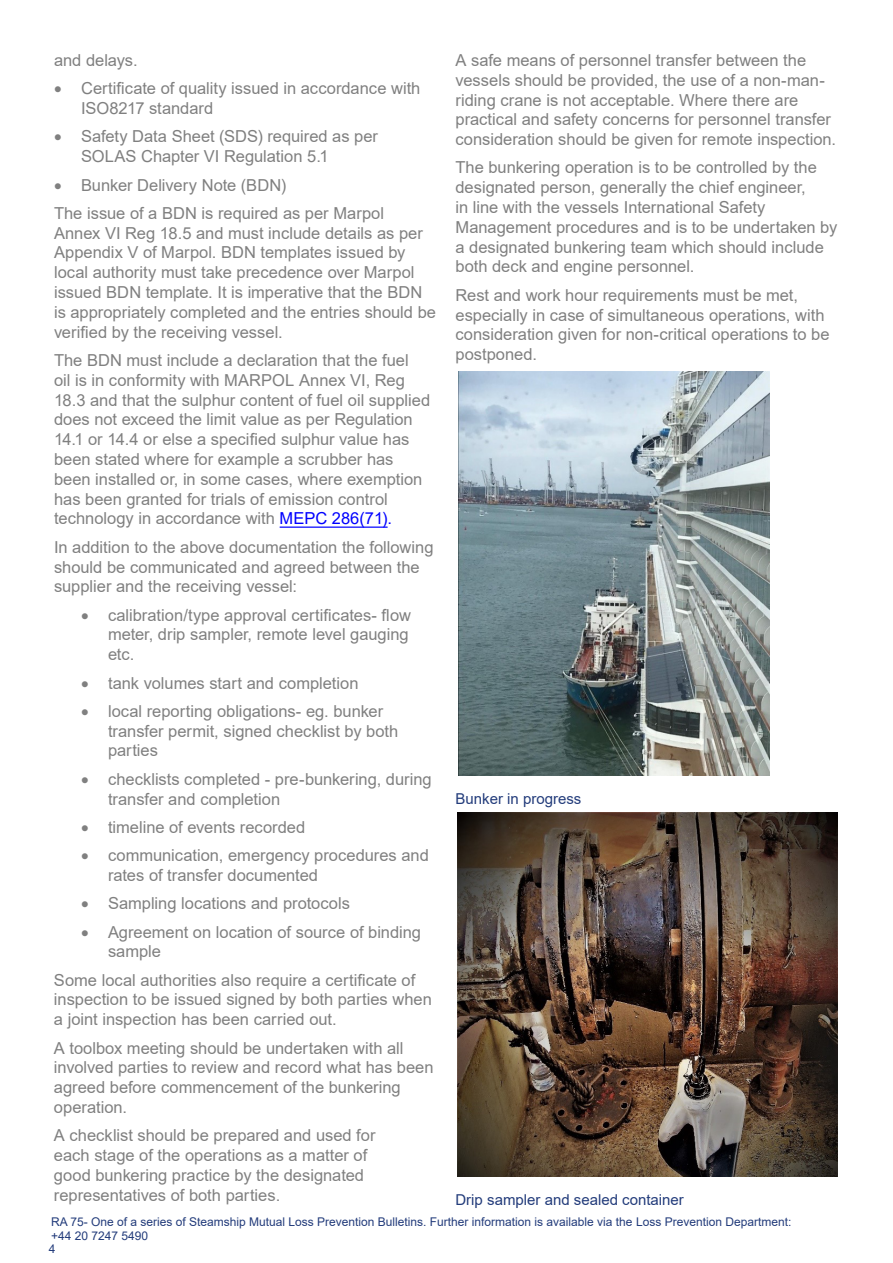
<style>
.page{position:relative;width:893px;height:1263px;background:#fff}
.page>*{position:absolute;margin:0;border:0;box-sizing:border-box;transform-origin:0 0}
.t1{font:16.5px/19.8px "Arial";color:#808080}
.t2{font:15px "Arial";color:#233c7b}
.t3{font:12px/14.4px "Arial";color:#233c7b}
.s1{color:#00f}
</style>
<div class="page">
<img style="left:458px;top:371px;width:312px;height:404px">
<img style="left:457px;top:812px;width:380px;height:364px">
<hr style="left:280px;top:526px;width:108px;height:2px;background:#00f">
<p class="t1" style="left:455px;top:50px;width:382px">A safe means of personnel transfer between the vessels should be provided, the use of a non-man&shy;riding crane is not acceptable. Where there are practical and safety concerns for personnel transfer consideration should be given for remote inspection.</p>
<p class="t1" style="left:455px;top:158px;width:383px">The bunkering operation is to be controlled by the designated person, generally the chief engineer,<br>in line with the vessels International Safety Management procedures and is to be undertaken by a designated bunkering team which should include both deck and engine personnel.</p>
<p class="t1" style="left:455px;top:285px;width:376px">Rest and work hour requirements must be met, especially in case of simultaneous operations, with consideration given for non-critical operations to be postponed.</p>
<p class="t1" style="left:54px;top:50px;width:85px">and delays.</p>
<p class="t1" style="left:81px;top:79px;width:341px;text-indent:-27px">• Certificate of quality issued in accordance with<br>ISO8217 standard</p>
<p class="t1" style="left:81px;top:127px;width:299px;text-indent:-27px">• Safety Data Sheet (SDS) required as per<br>SOLAS Chapter VI Regulation 5.1</p>
<p class="t1" style="left:54px;top:175px;width:234px">• Bunker Delivery Note (BDN)</p>
<p class="t1" style="left:54px;top:203px;width:384px">The issue of a BDN is required as per Marpol<br>Annex VI Reg 18.5 and must include details as per Appendix V of Marpol. BDN templates issued by local authority must take precedence over Marpol issued BDN template. It is imperative that the BDN is appropriately completed and the entries should be verified by the receiving vessel.</p>
<p class="t1" style="left:54px;top:350px;width:378px">The BDN must include a declaration that the fuel<br>oil is in conformity with MARPOL Annex VI, Reg 18.3 and that the sulphur content of fuel oil supplied does not exceed the limit value as per Regulation 14.1 or 14.4 or else a specified sulphur value has been stated where for example a scrubber has been installed or, in some cases, where exemption has been granted for trials of emission control technology in accordance with <span class="s1">MEPC 286(71).</span></p>
<p class="t1" style="left:54px;top:537px;width:381px">In addition to the above documentation the following should be communicated and agreed between the supplier and the receiving vessel:</p>
<p class="t1" style="left:108px;top:605px;width:304px;text-indent:-27px">• calibration/type approval certificates- flow meter, drip sampler, remote level gauging etc.</p>
<p class="t1" style="left:81px;top:673px;width:279px">• tank volumes start and completion</p>
<p class="t1" style="left:108px;top:701px;width:292px;text-indent:-27px">• local reporting obligations- eg. bunker transfer permit, signed checklist by both parties</p>
<p class="t1" style="left:108px;top:769px;width:325px;text-indent:-27px">• checklists completed - pre-bunkering, during transfer and completion</p>
<p class="t1" style="left:81px;top:817px;width:226px">• timeline of events recorded</p>
<p class="t1" style="left:108px;top:845px;width:322px;text-indent:-27px">• communication, emergency procedures and rates of transfer documented</p>
<p class="t1" style="left:81px;top:893px;width:270px">• Sampling locations and protocols</p>
<p class="t1" style="left:108px;top:922px;width:315px;text-indent:-27px">• Agreement on location of source of binding sample</p>
<p class="t1" style="left:54px;top:970px;width:379px">Some local authorities also require a certificate of inspection to be issued signed by both parties when a joint inspection has been carried out.</p>
<p class="t1" style="left:54px;top:1038px;width:381px">A toolbox meeting should be undertaken with all involved parties to review and record what has been agreed before commencement of the bunkering operation.</p>
<p class="t1" style="left:54px;top:1125px;width:323px">A checklist should be prepared and used for each stage of the operations as a matter of good bunkering practice by the designated representatives of both parties.</p>
<p class="t2" style="left:455px;top:789px;width:127px">Bunker in progress</p>
<p class="t2" style="left:455px;top:1189px;width:230px">Drip sampler and sealed container</p>
<p class="t3" style="left:51px;top:1214px;width:742px">RA 75- One of a series of Steamship Mutual Loss Prevention Bulletins. Further information is available via the Loss Prevention Department: +44 20 7247 5490</p>
<p class="t3" style="left:49px;top:1241px;width:8px">4</p>
</div>
